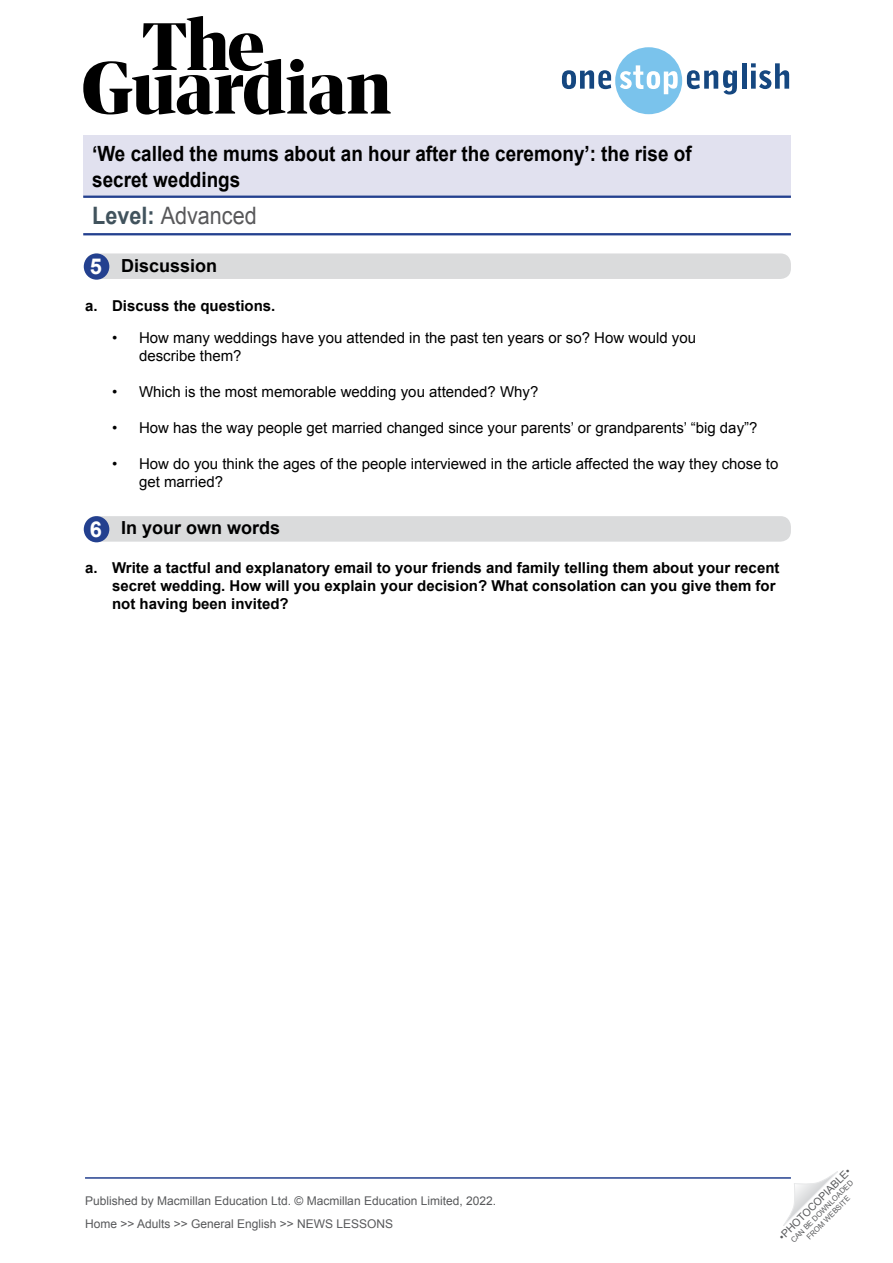
<style>
.page{position:relative;width:893px;height:1263px;background:#fff}
.page>*{position:absolute;margin:0;border:0;box-sizing:border-box;transform-origin:0 0}
.t1{font:24px "Arial";color:#58585a;scale:.9 1}
.WS__Exercise_title{font:700 21.9px "Arial";color:#fff}
.t2{font:700 21px/25.2px "Arial";color:#000;scale:.9 1}
.WS__Exercise_title-2{font:700 18px "Arial";color:#000}
.t3{font:15px/18px "Arial";color:#000}
.t4{font:700 15px/18px "Arial";color:#000}
.t5{font:12px/23px "Arial";color:#58595b}
.t6{font:10.5px "Arial";color:#58595b}
.t7{font:7.5px/9px "Arial";color:#58595b;text-align:center}
.s1{font-weight:700;color:#41535d}
</style>
<div class="page">
<hr style="left:85px;top:1177px;width:706px;height:2px;background:#23408f">
<svg style="left:783px;top:1171px;width:55px;height:55px"></svg>
<div style="left:83px;top:136px;width:708px;height:61px;background:#e1e1ef"></div>
<hr style="left:83px;top:196px;width:708px;height:2px;background:#23408f">
<hr style="left:83px;top:233px;width:708px;height:2px;background:#23408f">
<svg style="left:83px;top:16px;width:308px;height:99px"></svg>
<svg style="left:562px;top:47px;width:175px;height:67px"></svg>
<hr style="left:742px;top:63px;width:4px;height:26px;background:#154780">
<svg style="left:751px;top:63px;width:38px;height:26px"></svg>
<div style="left:85px;top:516px;width:706px;height:26px;background:#dadbdc;border-radius:10px"></div>
<div style="left:84px;top:516px;width:25px;height:26px;background:#23408f;border-radius:50%"></div>
<div style="left:85px;top:253px;width:706px;height:26px;background:#dadbdc;border-radius:10px"></div>
<div style="left:84px;top:253px;width:25px;height:27px;background:#23408f;border-radius:50%"></div>
<h3 class="t2" style="left:92px;top:142px;width:667px">‘We called the mums about an hour after the ceremony’: the rise of secret weddings</h3>
<h1 class="t1" style="left:92px;top:200px;width:184px"><span class="s1">Level:</span> Advanced</h1>
<p class="WS__Exercise_title" style="left:90px;top:252px;width:14px">5</p>
<p class="WS__Exercise_title-2" style="left:121px;top:254px;width:98px">Discussion</p>
<p class="t4" style="left:85px;top:297px;width:192px">a. Discuss the questions.</p>
<p class="t3" style="left:139px;top:328px;width:558px;text-indent:-27px">• How many weddings have you attended in the past ten years or so? How would you describe them?</p>
<p class="t3" style="left:112px;top:382px;width:428px">• Which is the most memorable wedding you attended? Why?</p>
<p class="t3" style="left:112px;top:418px;width:647px">• How has the way people get married changed since your parents’ or grandparents’ “big day”?</p>
<p class="t3" style="left:139px;top:454px;width:641px;text-indent:-27px">• How do you think the ages of the people interviewed in the article affected the way they chose to get married?</p>
<p class="WS__Exercise_title-2" style="left:121px;top:516px;width:161px">In your own words</p>
<p class="t4" style="left:112px;top:560px;width:669px;text-indent:-27px">a. Write a tactful and explanatory email to your friends and family telling them about your recent secret wedding. How will you explain your decision? What consolation can you give them for not having been invited?</p>
<p class="WS__Exercise_title" style="left:90px;top:514px;width:14px">6</p>
<p class="t5" style="left:85px;top:1189px;width:413px">Published by Macmillan Education Ltd. © Macmillan Education Limited, 2022.<br>Home &gt;&gt; Adults &gt;&gt; General English &gt;&gt; NEWS LESSONS</p>
<p class="t6" style="left:776px;top:1233px;width:99px;rotate:-45deg">•PHOTOCOPIABLE•</p>
<p class="t7" style="left:789px;top:1238px;width:86px;rotate:-45deg">CAN BE DOWNLOADED<br>FROM WEBSITE</p>
</div>
